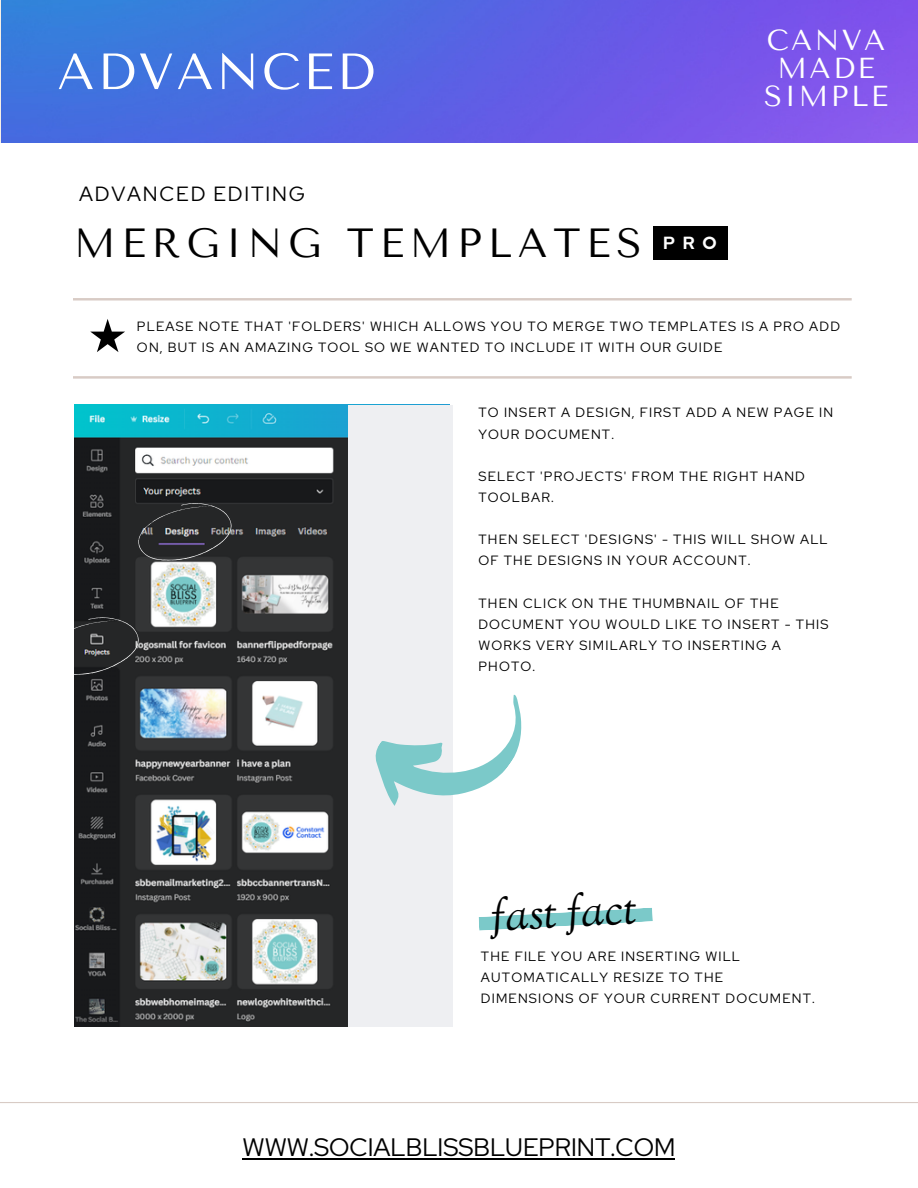
<style>
.page{position:relative;width:918px;height:1188px;background:#fff}
.page>*{position:absolute;margin:0;border:0;box-sizing:border-box;transform-origin:0 0}
.t1{font:127.8px "Tenor Sans";color:#000}
.t2{font:50.85px "Tenor Sans";letter-spacing:.05em;color:#fff}
.t3{font:italic 45.6px "Sorts Mill Goudy";color:#000}
.t4{font:40.5px "Tenor Sans";letter-spacing:.14em;color:#000}
.t5{font:28.8px/28.2px "Tenor Sans";letter-spacing:.085em;color:#fff;text-align:center}
.t6{font:25.2px "Red Hat Display";color:#000}
.t7{font:20.55px "Red Hat Display";letter-spacing:.09em;color:#000}
.t8{font:700 17.55px "Red Hat Display";color:#fefefe}
.t9{font:13.35px/21.1px "Red Hat Display";letter-spacing:.09em;color:#000}
</style>
<div class="page">
<svg style="left:73px;top:298px;width:779px;height:3px"></svg>
<svg style="left:478px;top:908px;width:175px;height:23px"></svg>
<svg style="left:73px;top:376px;width:779px;height:3px"></svg>
<div style="left:74px;top:405px;width:379px;height:622px;background:#eeeff2"></div>
<div style="left:653px;top:226px;width:75px;height:34px;background:#000"></div>
<hr style="left:0;top:1102px;width:918px;height:1px;background:#d8cbc5">
<img style="left:1px;top:0;width:917px;height:142px">
<img style="left:74px;top:405px;width:273px;height:622px">
<svg style="left:375px;top:694px;width:147px;height:112px"></svg>
<hr style="left:243px;top:1158px;width:432px;height:2px;background:#000">
<svg style="left:74px;top:617px;width:65px;height:59px"></svg>
<svg style="left:138px;top:503px;width:93px;height:58px"></svg>
<h2 class="t2" style="left:57px;top:42px;width:319px">ADVANCED</h2>
<h3 class="t7" style="left:79px;top:180px;width:227px">ADVANCED EDITING</h3>
<h3 class="t4" style="left:74px;top:219px;width:569px">MERGING TEMPLATES</h3>
<h3 class="t8" style="left:663px;top:231px;width:55px">PRO</h3>
<h3 class="t5" style="left:764px;top:26px;width:126px">CANVA<br>MADE<br>SIMPLE</h3>
<h1 class="t1" style="left:86px;top:291px;width:44px">*</h1>
<p class="t9" style="left:137px;top:316px;width:705px">PLEASE NOTE THAT 'FOLDERS' WHICH ALLOWS YOU TO MERGE TWO TEMPLATES IS A PRO ADD<br>ON, BUT IS AN AMAZING TOOL SO WE WANTED TO INCLUDE IT WITH OUR GUIDE</p>
<p class="t9" style="left:478px;top:402px;width:356px">TO INSERT A DESIGN, FIRST ADD A NEW PAGE IN<br>YOUR DOCUMENT.</p>
<p class="t9" style="left:478px;top:465px;width:328px">SELECT 'PROJECTS' FROM THE RIGHT HAND<br>TOOLBAR.</p>
<p class="t9" style="left:478px;top:529px;width:351px">THEN SELECT 'DESIGNS' - THIS WILL SHOW ALL<br>OF THE DESIGNS IN YOUR ACCOUNT.</p>
<p class="t9" style="left:478px;top:592px;width:352px">THEN CLICK ON THE THUMBNAIL OF THE<br>DOCUMENT YOU WOULD LIKE TO INSERT - THIS<br>WORKS VERY SIMILARLY TO INSERTING A<br>PHOTO.</p>
<h3 class="t3" style="left:490px;top:887px;width:147px;rotate:-3deg">fast fact</h3>
<p class="t9" style="left:481px;top:946px;width:335px">THE FILE YOU ARE INSERTING WILL<br>AUTOMATICALLY RESIZE TO THE<br>DIMENSIONS OF YOUR CURRENT DOCUMENT.</p>
<h3 class="t6" style="left:243px;top:1131px;width:434px">WWW.SOCIALBLISSBLUEPRINT.COM</h3>
</div>
